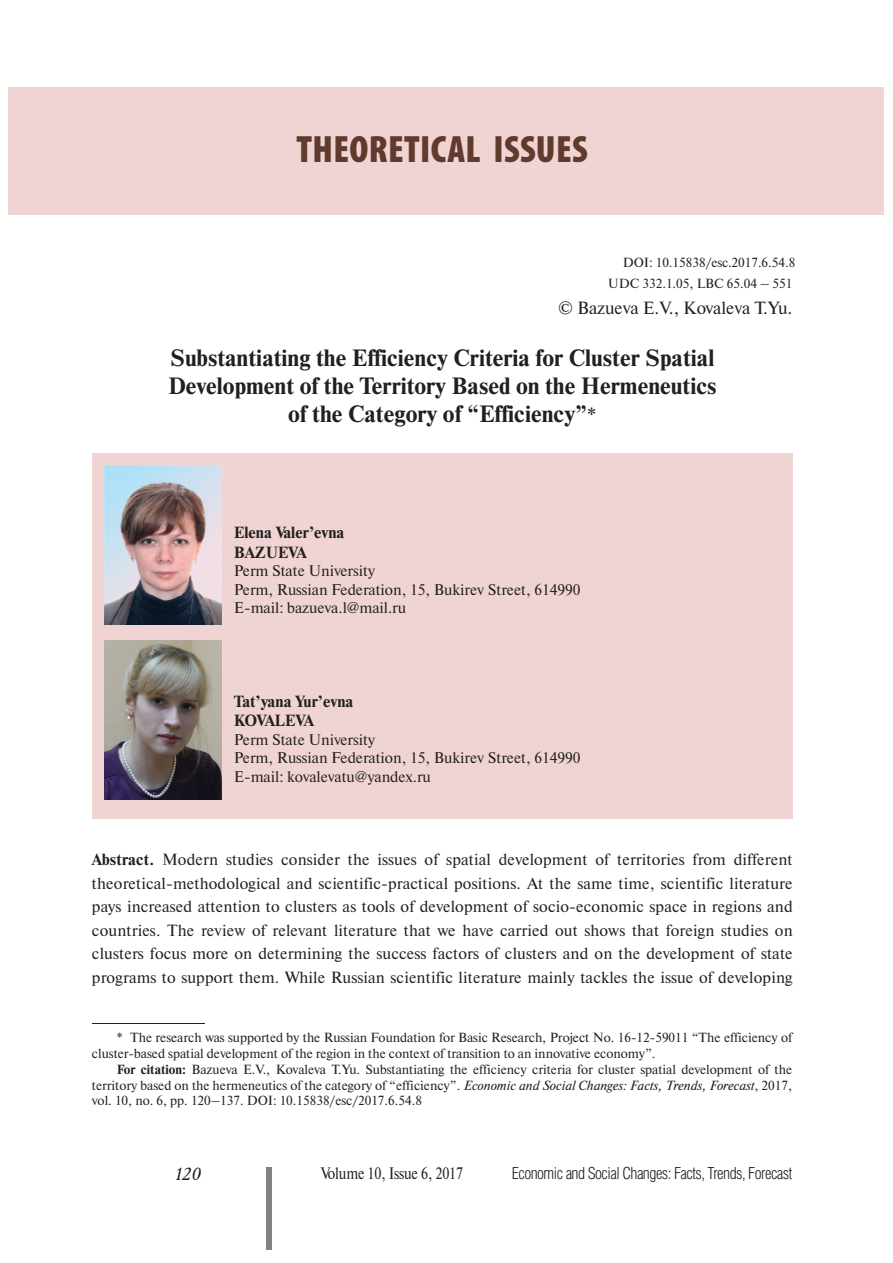
<style>
.page{position:relative;width:893px;height:1263px;background:#fff}
.page>*{position:absolute;margin:0;border:0;box-sizing:border-box;transform-origin:0 0}
.t1{font:900 condensed 38.25px "Myriad Pro";letter-spacing:.01em;color:#5f3a2d}
.t2{font:700 23.55px/28.2px "Newton C";color:#231f20;text-align:center}
.t3{font:17.7px "Newton C";color:#231f20}
.t4{font:italic 17.7px "Academy";color:#231f20}
.t5{font:300 16.65px "Helios Cond";letter-spacing:-.03em;color:#231f20}
.t6{font:16.65px "Newton C";letter-spacing:-.01em;color:#231f20;scale:.85 1}
.t7{font:16.2px/23.5px "Newton C";letter-spacing:.01em;color:#231f20;text-align:justify}
.t8{font:700 16.2px/19.4px "Newton C";color:#231f20}
.t9{font:15.45px/18.5px "Newton C";color:#231f20}
.t10{font:13.2px/15.9px "Newton C";color:#231f20;text-align:right}
.s1{font-family:"Minion Pro"}
.s2{font-weight:400;font-size:20.55px}
.s3{font-weight:700}
.s4{font-style:italic}
</style>
<div class="page">
<div style="left:266px;top:1167px;width:6px;height:83px;background:#808285"></div>
<hr style="left:92px;top:1023px;width:112px;height:1px;background:#231f20">
<div style="left:92px;top:453px;width:700px;height:366px;background:#f0d4d4"></div>
<div style="left:9px;top:87px;width:875px;height:127px;background:#f0d4d4"></div>
<img style="left:105px;top:466px;width:116px;height:158px">
<img style="left:105px;top:641px;width:116px;height:158px">
<h1 class="t1" style="left:297px;top:136px;width:293px">THEORETICAL ISSUES</h1>
<p class="t10" style="left:608px;top:254px;width:189px;line-height:20.1px">DOI: 10.15838/esc<span class="s1">.</span>2017.6.54.8<br>UDC 332.1.05, LBC 65.04 – 551</p>
<p class="t3" style="left:558px;top:301px;width:236px">© Bazueva E.V., Kovaleva T.Yu.</p>
<h2 class="t2" style="left:168px;top:345px;width:550px">Substantiating the Efficiency Criteria for Cluster Spatial<br>Development of the Territory Based on the Hermeneutics of the Category of “Efficiency”<span class="s2">*</span></h2>
<p class="t8" style="left:234px;top:524px;width:112px">Elena Valer’evna<br>BAZUEVA</p>
<p class="t9" style="left:234px;top:563px;width:348px">Perm State University<br>Perm, Russian Federation, 15, Bukirev Street, 614990<br>E-mail: bazueva.l@mail.ru</p>
<p class="t8" style="left:234px;top:693px;width:121px">Tat’yana Yur’evna<br>KOVALEVA</p>
<p class="t9" style="left:234px;top:732px;width:348px">Perm State University<br>Perm, Russian Federation, 15, Bukirev Street, 614990<br>E-mail: kovalevatu@yandex.ru</p>
<p class="t7" style="left:92px;top:849px;width:702px"><span class="s3">Abstract.</span> Modern studies consider the issues of spatial development of territories from different theoretical-methodological and scientific-practical positions. At the same time, scientific literature pays increased attention to clusters as tools of development of socio-economic space in regions and countries. The review of relevant literature that we have carried out shows that foreign studies on clusters focus more on determining the success factors of clusters and on the development of state programs to support them. While Russian scientific literature mainly tackles the issue of developing</p>
<p class="t10" style="left:92px;top:1031px;width:702px;text-align:left;text-indent:25px">* The research was supported by the Russian Foundation for Basic Research, Project No. 16-12-59011 “The efficiency of cluster-based spatial development of the region in the context of transition to an innovative economy”.</p>
<p class="t10" style="left:92px;top:1062px;width:702px;text-align:justify;text-indent:25px"><span class="s3">For citation:</span> Bazueva E.V., Kovaleva T.Yu. Substantiating the efficiency criteria for cluster spatial development of the territory based on the hermeneutics of the category of “efficiency”. <span class="s4">Economic and Social Changes: Facts, Trends, Forecast</span>, 2017, vol. 10, no. 6, pp. 120–137. DOI: 10.15838/esc/2017.6.54.8</p>
<p class="t4" style="left:176px;top:1165px;width:27px">120</p>
<p class="t6" style="left:321px;top:1168px;width:169px">Volume 10, Issue 6, 2017</p>
<p class="t5" style="left:512px;top:1168px;width:282px">Economic and Social Changes: Facts, Trends, Forecast</p>
</div>
